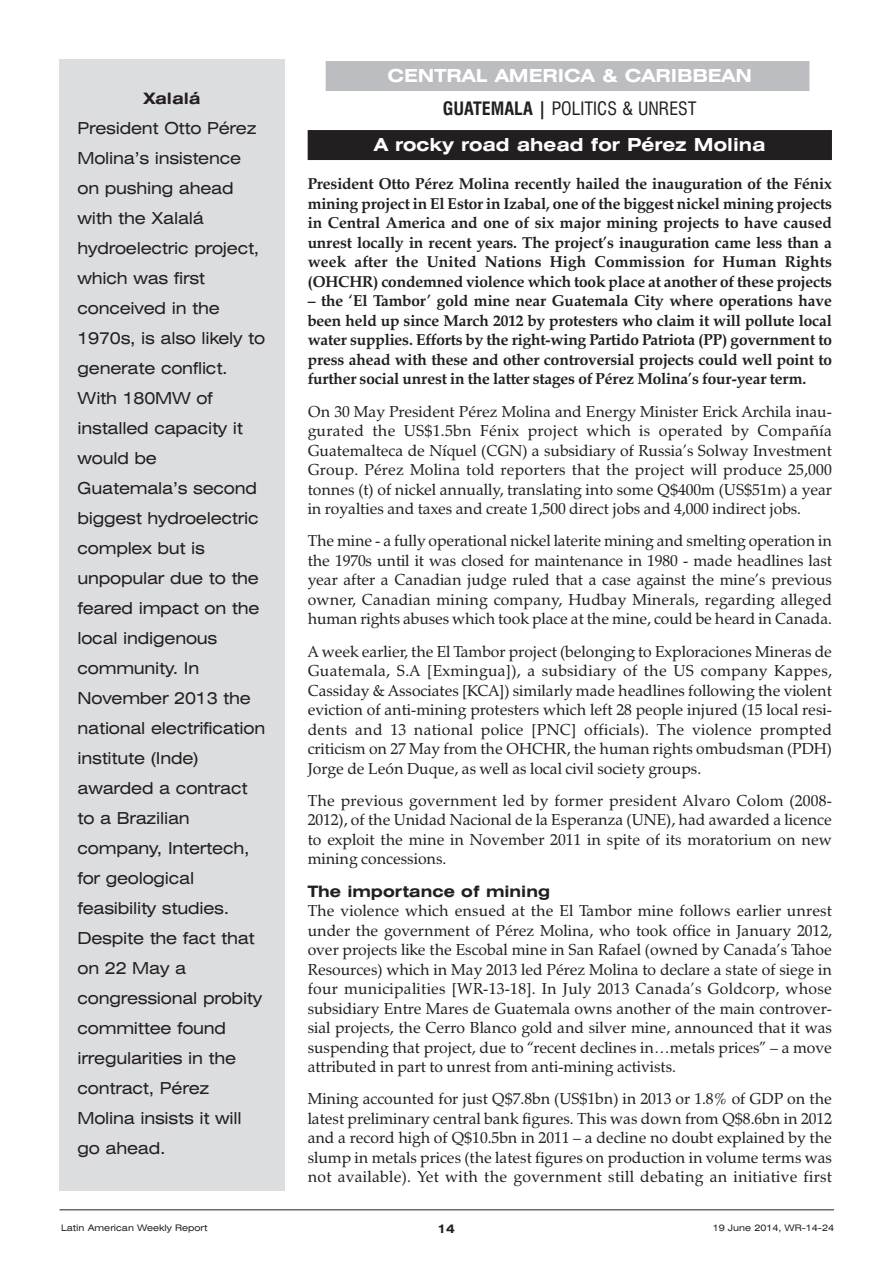
<style>
.page{position:relative;width:893px;height:1263px;background:#fff}
.page>*{position:absolute;margin:0;border:0;box-sizing:border-box;transform-origin:0 0}
.t1{font:700 expanded 18px/33px "Swiss 721 BT";color:#fff;text-align:center}
.t2{font:expanded 16.5px/30px "Swiss 721 BT";letter-spacing:-.015em;color:#231f20}
.t3{font:15.75px/19.5px "Zapf Calligraphic 801 BT";color:#231f20;text-align:justify}
.t4{font:700 15.75px/19.5px "Zapf Calligraphic 801 BT";letter-spacing:-.01em;color:#231f20;text-align:justify}
.t5{font:700 expanded 15.75px "Swiss 721 BT";color:#231f20}
.t6{font:700 expanded 12px "Swiss 721 BT";color:#231f20}
.t7{font:expanded 9px "Swiss 721 BT";color:#231f20}
.s1{font-stretch:condensed;color:#231f20}
.s2{font-weight:400;font-stretch:condensed;color:#231f20}
</style>
<div class="page">
<div style="left:326px;top:61px;width:483px;height:30px;background:#bcbdc0"></div>
<div style="left:308px;top:130px;width:524px;height:30px;background:#231f20"></div>
<hr style="left:60px;top:1209px;width:774px;height:1px;background:#231f20">
<div style="left:60px;top:60px;width:225px;height:1131px;background:#dcdddf"></div>
<p class="t5" style="left:144px;top:89px;width:58px">Xalalá</p>
<p class="t2" style="left:78px;top:113px;width:189px">President Otto Pérez<br>Molina’s insistence on pushing ahead with the Xalalá hydroelectric project, which was first conceived in the<br>1970s, is also likely to generate conflict.<br>With 180MW of installed capacity it would be<br>Guatemala’s second biggest hydroelectric complex but is unpopular due to the feared impact on the local indigenous community. In<br>November 2013 the national electrification institute (Inde) awarded a contract to a Brazilian company, Intertech, for geological feasibility studies.<br>Despite the fact that on 22 May a congressional probity committee found irregularities in the contract, Pérez<br>Molina insists it will go ahead.</p>
<p class="t7" style="left:61px;top:1223px;width:148px">Latin American Weekly Report</p>
<p class="t1" style="left:388px;top:59px;width:366px">CENTRAL AMERICA &amp; CARIBBEAN<br><span class="s1">GUATEMALA |</span> <span class="s2">POLITICS &amp; UNREST</span></p>
<p class="t1" style="left:374px;top:128px;width:393px">A rocky road ahead for Pérez Molina</p>
<p class="t4" style="left:308px;top:174px;width:526px">President Otto Pérez Molina recently hailed the inauguration of the Fénix mining project in El Estor in Izabal, one of the biggest nickel mining projects in Central America and one of six major mining projects to have caused unrest locally in recent years. The project’s inauguration came less than a week after the United Nations High Commission for Human Rights (OHCHR) condemned violence which took place at another of these projects</p>
<p class="t4" style="left:308px;top:291px;width:526px">– the ‘El Tambor’ gold mine near Guatemala City where operations have been held up since March 2012 by protesters who claim it will pollute local water supplies. Efforts by the right-wing Partido Patriota (PP) government to press ahead with these and other controversial projects could well point to further social unrest in the latter stages of Pérez Molina’s four-year term.</p>
<p class="t3" style="left:308px;top:401px;width:526px">On 30 May President Pérez Molina and Energy Minister Erick Archila inau&shy;gurated the US$1.5bn Fénix project which is operated by Compañía Guatemalteca de Níquel (CGN) a subsidiary of Russia’s Solway Investment Group. Pérez Molina told reporters that the project will produce 25,000 tonnes (t) of nickel annually, translating into some Q$400m (US$51m) a year in royalties and taxes and create 1,500 direct jobs and 4,000 indirect jobs.</p>
<p class="t3" style="left:308px;top:531px;width:526px">The mine - a fully operational nickel laterite mining and smelting operation in the 1970s until it was closed for maintenance in 1980 - made headlines last year after a Canadian judge ruled that a case against the mine’s previous owner, Canadian mining company, Hudbay Minerals, regarding alleged human rights abuses which took place at the mine, could be heard in Canada.</p>
<p class="t3" style="left:308px;top:641px;width:526px">A week earlier, the El Tambor project (belonging to Exploraciones Mineras de Guatemala, S.A [Exmingua]), a subsidiary of the US company Kappes, Cassiday &amp; Associates [KCA]) similarly made headlines following the violent eviction of anti-mining protesters which left 28 people injured (15 local resi&shy;dents and 13 national police [PNC] officials). The violence prompted criticism on 27 May from the OHCHR, the human rights ombudsman (PDH)<br>Jorge de León Duque, as well as local civil society groups.</p>
<p class="t3" style="left:308px;top:791px;width:526px">The previous government led by former president Alvaro Colom (2008- 2012), of the Unidad Nacional de la Esperanza (UNE), had awarded a licence to exploit the mine in November 2011 in spite of its moratorium on new mining concessions.</p>
<p class="t5" style="left:308px;top:882px;width:244px">The importance of mining</p>
<p class="t3" style="left:308px;top:901px;width:526px">The violence which ensued at the El Tambor mine follows earlier unrest under the government of Pérez Molina, who took office in January 2012, over projects like the Escobal mine in San Rafael (owned by Canada’s Tahoe Resources) which in May 2013 led Pérez Molina to declare a state of siege in four municipalities [WR-13-18]. In July 2013 Canada’s Goldcorp, whose subsidiary Entre Mares de Guatemala owns another of the main controver&shy;sial projects, the Cerro Blanco gold and silver mine, announced that it was suspending that project, due to “recent declines in…metals prices” – a move attributed in part to unrest from anti-mining activists.</p>
<p class="t3" style="left:308px;top:1089px;width:526px">Mining accounted for just Q$7.8bn (US$1bn) in 2013 or 1.8% of GDP on the latest preliminary central bank figures. This was down from Q$8.6bn in 2012 and a record high of Q$10.5bn in 2011 – a decline no doubt explained by the slump in metals prices (the latest figures on production in volume terms was not available). Yet with the government still debating an initiative first</p>
<p class="t6" style="left:437px;top:1221px;width:19px">14</p>
<p class="t7" style="left:713px;top:1223px;width:123px">19 June 2014, WR-14-24</p>
</div>
